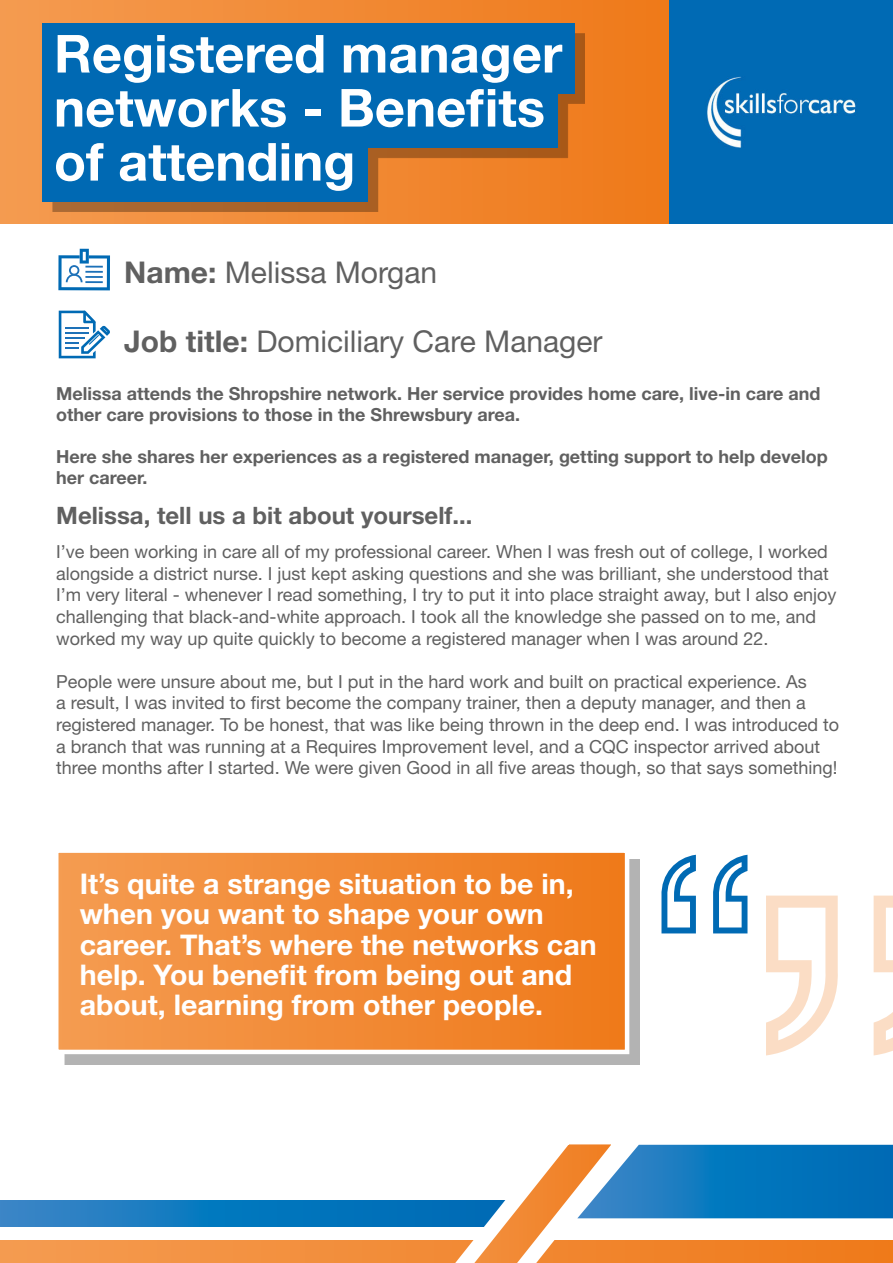
<style>
.page{position:relative;width:893px;height:1263px;background:#fff}
.page>*{position:absolute;margin:0;border:0;box-sizing:border-box;transform-origin:0 0}
.t1{font:700 52.5px/54px "Helvetica Neue LT Std";color:#fff}
.t2{font:30px "Helvetica Neue LT Std";color:#606060}
.t3{font:700 28.5px/30px "Helvetica Neue LT Std";color:#fff}
.t4{font:700 24px "Helvetica Neue LT Std";color:#606060}
.t5{font:18px/21.6px "Helvetica Neue LT Std";color:#606060}
.t6{font:700 18px/21px "Helvetica Neue LT Std";color:#606060}
.s1{font-weight:700}
</style>
<div class="page">
<svg style="left:0;top:1200px;width:367px;height:26px"></svg>
<div style="left:0;top:1241px;width:893px;height:22px;background:#f39446"></div>
<svg style="left:367px;top:1144px;width:526px;height:119px"></svg>
<div style="left:0;top:0;width:670px;height:223px;background:linear-gradient(to right,#f59b50,#ee791a)"></div>
<div style="left:670px;top:0;width:223px;height:223px;background:#006ab4"></div>
<svg style="left:661px;top:855px;width:86px;height:78px"></svg>
<svg style="left:766px;top:895px;width:127px;height:160px"></svg>
<div style="left:64px;top:859px;width:576px;height:206px;background:#000;opacity:.3"></div>
<div style="left:56px;top:851px;width:571px;height:201px;background:linear-gradient(to right,#f49c51,#ef791a)"></div>
<div style="left:54px;top:848px;width:575px;height:206px;border:4px solid #fff"></div>
<div style="left:52px;top:33px;width:533px;height:179px;background:#000;opacity:.3"></div>
<div style="left:42px;top:23px;width:532px;height:71px;background:#0069b3"></div>
<div style="left:42px;top:77px;width:515px;height:71px;background:#0069b3"></div>
<div style="left:42px;top:131px;width:325px;height:71px;background:#0069b3"></div>
<svg style="left:58px;top:249px;width:52px;height:41px"></svg>
<svg style="left:59px;top:310px;width:51px;height:48px"></svg>
<h1 class="t1" style="left:54px;top:26px;width:510px">Registered manager networks - Benefits of attending</h1>
<h2 class="t2" style="left:124px;top:254px;width:315px"><span class="s1">Name:</span> Melissa Morgan</h2>
<h2 class="t2" style="left:124px;top:323px;width:480px"><span class="s1">Job title:</span> Domiciliary Care Manager</h2>
<p class="t6" style="left:56px;top:383px;width:766px">Melissa attends the Shropshire network. Her service provides home care, live-in care and other care provisions to those in the Shrewsbury area.</p>
<p class="t6" style="left:56px;top:446px;width:773px">Here she shares her experiences as a registered manager, getting support to help develop her career.</p>
<h3 class="t4" style="left:56px;top:500px;width:418px">Melissa, tell us a bit about yourself...</h3>
<p class="t5" style="left:56px;top:541px;width:782px">I’ve been working in care all of my professional career. When I was fresh out of college, I worked alongside a district nurse. I just kept asking questions and she was brilliant, she understood that I’m very literal - whenever I read something, I try to put it into place straight away, but I also enjoy challenging that black-and-white approach. I took all the knowledge she passed on to me, and worked my way up quite quickly to become a registered manager when I was around 22.</p>
<p class="t5" style="left:56px;top:670px;width:784px">People were unsure about me, but I put in the hard work and built on practical experience. As<br>a result, I was invited to first become the company trainer, then a deputy manager, and then a registered manager. To be honest, that was like being thrown in the deep end. I was introduced to a branch that was running at a Requires Improvement level, and a CQC inspector arrived about three months after I started. We were given Good in all five areas though, so that says something!</p>
<h3 class="t3" style="left:80px;top:869px;width:518px">It’s quite a strange situation to be in, when you want to shape your own career. That’s where the networks can help. You benefit from being out and about, learning from other people.</h3>
</div>
